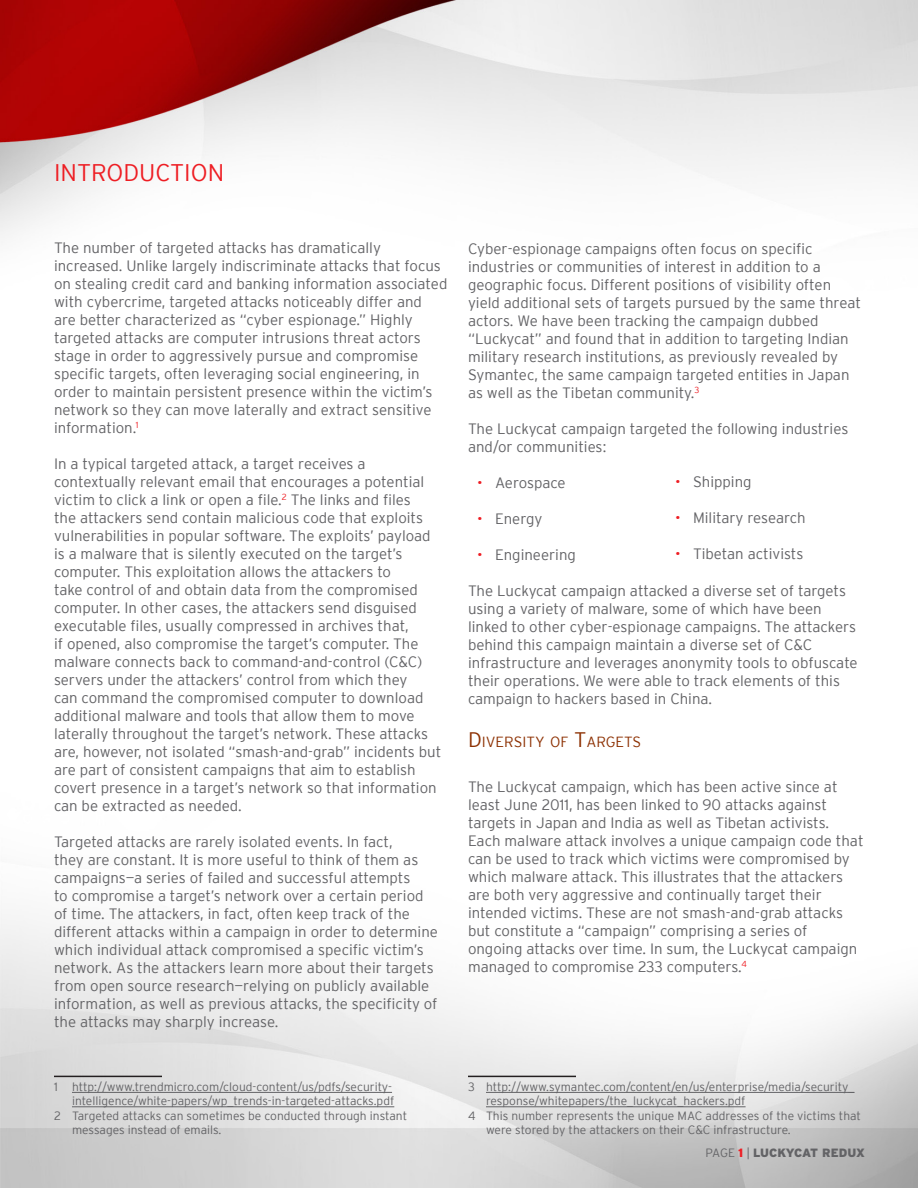
<style>
.page{position:relative;width:918px;height:1188px;background:#fff}
.page>*{position:absolute;margin:0;border:0;box-sizing:border-box;transform-origin:0 0}
.heading_1{font:300 24px "Interstate";color:#ee1d23}
.body_text_1{font:300 15px/18px "Interstate";color:#636366}
.bulleted_text_1{font:300 15px "Interstate";color:#636366}
.heading_2{font:300 14.7px "Interstate";color:#8d3103}
.footnote{font:300 12px/14.4px "Interstate";color:#636366}
.right_footer{font:900 12px "Interstate";letter-spacing:-.01em;color:#636366}
.s1{color:#ee1d23}
.s2{font-size:21px}
.s3{font-weight:300}
</style>
<div class="page">
<img style="left:0;top:0;width:918px;height:1188px">
<hr style="left:54px;top:1076px;width:108px;height:1px;background:#231f20">
<hr style="left:72px;top:1092px;width:320px;height:1px;background:#636366">
<hr style="left:72px;top:1107px;width:322px;height:1px;background:#636366">
<hr style="left:468px;top:1076px;width:108px;height:1px;background:#231f20">
<hr style="left:486px;top:1092px;width:368px;height:1px;background:#636366">
<hr style="left:486px;top:1107px;width:260px;height:1px;background:#636366">
<p class="heading_1" style="left:54px;top:159px;width:172px">INTRODUCTION</p>
<p class="body_text_1" style="left:54px;top:239px;width:395px">The number of targeted attacks has dramatically increased. Unlike largely indiscriminate attacks that focus on stealing credit card and banking information associated with cybercrime, targeted attacks noticeably differ and are better characterized as “cyber espionage.” Highly targeted attacks are computer intrusions threat actors stage in order to aggressively pursue and compromise specific targets, often leveraging social engineering, in order to maintain persistent presence within the victim’s network so they can move laterally and extract sensitive information.<sup>1</sup></p>
<p class="body_text_1" style="left:54px;top:455px;width:389px">In a typical targeted attack, a target receives a contextually relevant email that encourages a potential victim to click a link or open a file.<sup>2</sup> The links and files<br>the attackers send contain malicious code that exploits vulnerabilities in popular software. The exploits’ payload is a malware that is silently executed on the target’s computer. This exploitation allows the attackers to<br>take control of and obtain data from the compromised computer. In other cases, the attackers send disguised executable files, usually compressed in archives that,<br>if opened, also compromise the target’s computer. The malware connects back to command-and-control (C&amp;C) servers under the attackers’ control from which they<br>can command the compromised computer to download additional malware and tools that allow them to move laterally throughout the target’s network. These attacks are, however, not isolated “smash-and-grab” incidents but are part of consistent campaigns that aim to establish covert presence in a target’s network so that information can be extracted as needed.</p>
<p class="body_text_1" style="left:54px;top:833px;width:385px">Targeted attacks are rarely isolated events. In fact,<br>they are constant. It is more useful to think of them as campaigns—a series of failed and successful attempts<br>to compromise a target’s network over a certain period of time. The attackers, in fact, often keep track of the different attacks within a campaign in order to determine which individual attack compromised a specific victim’s network. As the attackers learn more about their targets from open source research—relying on publicly available information, as well as previous attacks, the specificity of the attacks may sharply increase.</p>
<p class="footnote" style="left:54px;top:1079px;width:342px;text-align:right">1 http://www.trendmicro.com/cloud-content/us/pdfs/security&shy;intelligence/white-papers/wp_trends-in-targeted-attacks.pdf</p>
<p class="footnote" style="left:72px;top:1108px;width:337px;text-indent:-18px">2 Targeted attacks can sometimes be conducted through instant messages instead of emails.</p>
<p class="body_text_1" style="left:468px;top:239px;width:395px">Cyber-espionage campaigns often focus on specific industries or communities of interest in addition to a geographic focus. Different positions of visibility often yield additional sets of targets pursued by the same threat actors. We have been tracking the campaign dubbed “Luckycat” and found that in addition to targeting Indian military research institutions, as previously revealed by Symantec, the same campaign targeted entities in Japan as well as the Tibetan community.<sup>3</sup></p>
<p class="body_text_1" style="left:468px;top:419px;width:382px">The Luckycat campaign targeted the following industries and/or communities:</p>
<p class="bulleted_text_1" style="left:477px;top:474px;width:90px"><span class="s1">•</span> Aerospace</p>
<p class="bulleted_text_1" style="left:477px;top:510px;width:67px"><span class="s1">•</span> Energy</p>
<p class="bulleted_text_1" style="left:477px;top:546px;width:100px"><span class="s1">•</span> Engineering</p>
<p class="body_text_1" style="left:468px;top:581px;width:391px">The Luckycat campaign attacked a diverse set of targets using a variety of malware, some of which have been linked to other cyber-espionage campaigns. The attackers behind this campaign maintain a diverse set of C&amp;C infrastructure and leverages anonymity tools to obfuscate their operations. We were able to track elements of this campaign to hackers based in China.</p>
<p class="heading_2" style="left:468px;top:733px;width:175px"><span class="s2">D</span>IVERSITY OF <span class="s2">T</span>ARGETS</p>
<p class="body_text_1" style="left:468px;top:778px;width:397px">The Luckycat campaign, which has been active since at least June 2011, has been linked to 90 attacks against targets in Japan and India as well as Tibetan activists.<br>Each malware attack involves a unique campaign code that can be used to track which victims were compromised by which malware attack. This illustrates that the attackers are both very aggressive and continually target their intended victims. These are not smash-and-grab attacks but constitute a “campaign” comprising a series of ongoing attacks over time. In sum, the Luckycat campaign managed to compromise 233 computers.<sup>4</sup></p>
<p class="bulleted_text_1" style="left:675px;top:474px;width:78px"><span class="s1">•</span> Shipping</p>
<p class="bulleted_text_1" style="left:675px;top:510px;width:132px"><span class="s1">•</span> Military research</p>
<p class="bulleted_text_1" style="left:675px;top:546px;width:130px"><span class="s1">•</span> Tibetan activists</p>
<p class="footnote" style="left:486px;top:1079px;width:370px;text-indent:-18px">3 http://www.symantec.com/content/en/us/enterprise/media/security_ response/whitepapers/the_luckycat_hackers.pdf</p>
<p class="footnote" style="left:486px;top:1108px;width:377px;text-indent:-18px">4 This number represents the unique MAC addresses of the victims that were stored by the attackers on their C&amp;C infrastructure.</p>
<p class="right_footer" style="left:706px;top:1146px;width:161px"><span class="s3">PAGE</span> <span class="s1">1</span> <span class="s3">|</span> LUCKYCAT REDUX</p>
</div>
